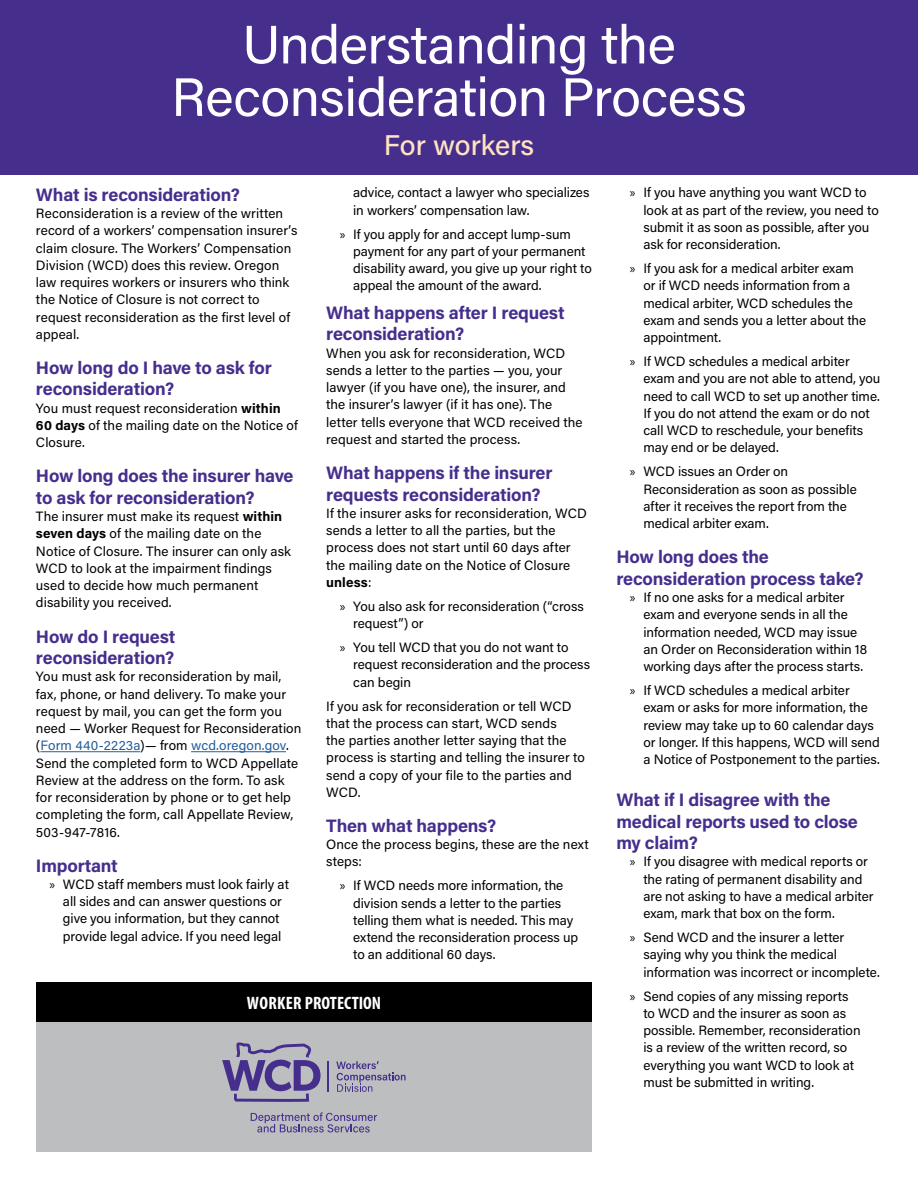
<style>
.page{position:relative;width:918px;height:1188px;background:#fff}
.page>*{position:absolute;margin:0;border:0;box-sizing:border-box;transform-origin:0 0}
.t1{font:54px/52.5px "Acumin Pro";letter-spacing:-.01em;color:#fff;text-align:center}
.t2{font:500 28.5px "Acumin Pro";color:#ffe3c1}
.t3{font:700 18px/21.6px "Acumin Pro";letter-spacing:-.01em;color:#462e8d}
.t4{font:700 condensed 18px "Myriad Pro";color:#fff}
.bullets__level_1{font:13.5px/17.2px "Acumin Pro";letter-spacing:-.005em;color:#000}
.text{font:13.5px/17.2px "Acumin Pro";letter-spacing:.005em;color:#000}
.s1{font-weight:700}
.s2{color:#215e9e}
.s3{font-family:"Myriad Pro"}
</style>
<div class="page">
<div style="left:36px;top:982px;width:556px;height:41px;background:#000"></div>
<div style="left:36px;top:1023px;width:556px;height:129px;background:#bcbec0"></div>
<hr style="left:327px;top:1061px;width:2px;height:31px;background:#462e8d">
<svg style="left:222px;top:1042px;width:99px;height:60px"></svg>
<svg style="left:336px;top:1061px;width:70px;height:31px"></svg>
<svg style="left:251px;top:1112px;width:126px;height:20px"></svg>
<div style="left:0;top:0;width:918px;height:175px;background:#462e8d"></div>
<hr style="left:40px;top:751px;width:100px;height:1px;background:#215e9e">
<hr style="left:191px;top:751px;width:95px;height:1px;background:#215e9e">
<h1 class="t1" style="left:171px;top:16px;width:577px">Understanding the<br>Reconsideration Process</h1>
<p class="t2" style="left:384px;top:125px;width:152px">For workers</p>
<h2 class="t3" style="left:36px;top:183px;width:205px">What is reconsideration?</h2>
<p class="text" style="left:36px;top:204px;width:263px">Reconsideration is a review of the written record of a workers’ compensation insurer’s claim closure. The Workers’ Compensation Division (WCD) does this review. Oregon law requires workers or insurers who think the Notice of Closure is not correct to request reconsideration as the first level of appeal.</p>
<h2 class="t3" style="left:36px;top:356px;width:237px">How long do I have to ask for reconsideration?</h2>
<p class="text" style="left:36px;top:399px;width:263px">You must request reconsideration <span class="s1">within<br>60 days</span> of the mailing date on the Notice of<br>Closure.</p>
<h2 class="t3" style="left:36px;top:464px;width:259px">How long does the insurer have to ask for reconsideration?</h2>
<p class="text" style="left:36px;top:507px;width:257px">The insurer must make its request <span class="s1">within seven days</span> of the mailing date on the Notice of Closure. The insurer can only ask WCD to look at the impairment findings used to decide how much permanent disability you received.</p>
<h2 class="t3" style="left:36px;top:625px;width:141px">How do I request reconsideration?</h2>
<p class="text" style="left:36px;top:667px;width:267px">You must ask for reconsideration by mail, fax, phone, or hand delivery. To make your request by mail, you can get the form you need — Worker Request for Reconsideration (<span class="s2">Form 440-2223a</span>)— from <span class="s2">wcd.oregon.gov</span>.<br>Send the completed form to WCD Appellate Review at the address on the form. To ask for reconsideration by phone or to get help completing the form, call Appellate Review, 503-947-7816.</p>
<h2 class="t3" style="left:36px;top:854px;width:83px">Important</h2>
<p class="bullets__level_1" style="left:49px;top:875px;width:241px;text-align:center"><span class="s3">»</span> WCD staff members must look fairly at all sides and can answer questions or give you information, but they cannot provide legal advice. If you need legal</p>
<p class="bullets__level_1" style="left:643px;top:184px;width:237px;text-indent:-14px"><span class="s3">»</span> If you have anything you want WCD to look at as part of the review, you need to submit it as soon as possible, after you ask for reconsideration.</p>
<p class="bullets__level_1" style="left:643px;top:259px;width:224px;text-indent:-14px"><span class="s3">»</span> If you ask for a medical arbiter exam or if WCD needs information from a medical arbiter, WCD schedules the exam and sends you a letter about the appointment.</p>
<p class="bullets__level_1" style="left:643px;top:352px;width:238px;text-indent:-14px"><span class="s3">»</span> If WCD schedules a medical arbiter exam and you are not able to attend, you need to call WCD to set up another time.<br>If you do not attend the exam or do not call WCD to reschedule, your benefits may end or be delayed.</p>
<p class="bullets__level_1" style="left:643px;top:463px;width:215px;text-indent:-14px"><span class="s3">»</span> WCD issues an Order on<br>Reconsideration as soon as possible after it receives the report from the medical arbiter exam.</p>
<h2 class="t3" style="left:616px;top:545px;width:249px">How long does the reconsideration process take?</h2>
<p class="bullets__level_1" style="left:643px;top:588px;width:225px;text-indent:-14px"><span class="s3">»</span> If no one asks for a medical arbiter exam and everyone sends in all the information needed, WCD may issue an Order on Reconsideration within 18 working days after the process starts.</p>
<p class="bullets__level_1" style="left:643px;top:681px;width:238px;text-indent:-14px"><span class="s3">»</span> If WCD schedules a medical arbiter exam or asks for more information, the review may take up to 60 calendar days or longer. If this happens, WCD will send a Notice of Postponement to the parties.</p>
<h2 class="t3" style="left:616px;top:788px;width:243px">What if I disagree with the medical reports used to close my claim?</h2>
<p class="bullets__level_1" style="left:643px;top:853px;width:232px;text-indent:-14px"><span class="s3">»</span> If you disagree with medical reports or the rating of permanent disability and are not asking to have a medical arbiter exam, mark that box on the form.</p>
<p class="bullets__level_1" style="left:643px;top:928px;width:238px;text-indent:-14px"><span class="s3">»</span> Send WCD and the insurer a letter saying why you think the medical information was incorrect or incomplete.</p>
<p class="bullets__level_1" style="left:643px;top:987px;width:219px;text-indent:-14px"><span class="s3">»</span> Send copies of any missing reports to WCD and the insurer as soon as possible. Remember, reconsideration is a review of the written record, so everything you want WCD to look at must be submitted in writing.</p>
<p class="bullets__level_1" style="left:353px;top:184px;width:238px">advice, contact a lawyer who specializes in workers’ compensation law.</p>
<p class="bullets__level_1" style="left:353px;top:225px;width:240px;text-indent:-14px"><span class="s3">»</span> If you apply for and accept lump-sum payment for any part of your permanent disability award, you give up your right to appeal the amount of the award.</p>
<h2 class="t3" style="left:326px;top:301px;width:240px">What happens after I request reconsideration?</h2>
<p class="text" style="left:326px;top:344px;width:258px">When you ask for reconsideration, WCD sends a letter to the parties — you, your lawyer (if you have one), the insurer, and the insurer’s lawyer (if it has one). The letter tells everyone that WCD received the request and started the process.</p>
<h2 class="t3" style="left:326px;top:461px;width:228px">What happens if the insurer requests reconsideration?</h2>
<p class="text" style="left:326px;top:504px;width:262px">If the insurer asks for reconsideration, WCD sends a letter to all the parties, but the process does not start until 60 days after the mailing date on the Notice of Closure <span class="s1">unless</span>:</p>
<p class="bullets__level_1" style="left:353px;top:597px;width:232px;text-indent:-14px"><span class="s3">»</span> You also ask for reconsideration (“cross request”) or</p>
<p class="bullets__level_1" style="left:353px;top:638px;width:238px;text-indent:-14px"><span class="s3">»</span> You tell WCD that you do not want to request reconsideration and the process can begin</p>
<p class="text" style="left:326px;top:697px;width:260px">If you ask for reconsideration or tell WCD that the process can start, WCD sends<br>the parties another letter saying that the process is starting and telling the insurer to send a copy of your file to the parties and WCD.</p>
<h2 class="t3" style="left:326px;top:814px;width:171px">Then what happens?</h2>
<p class="text" style="left:326px;top:835px;width:264px">Once the process begins, these are the next steps:</p>
<p class="bullets__level_1" style="left:353px;top:877px;width:227px;text-indent:-14px"><span class="s3">»</span> If WCD needs more information, the division sends a letter to the parties telling them what is needed. This may extend the reconsideration process up to an additional 60 days.</p>
<p class="t4" style="left:247px;top:992px;width:136px">WORKER PROTECTION</p>
</div>
